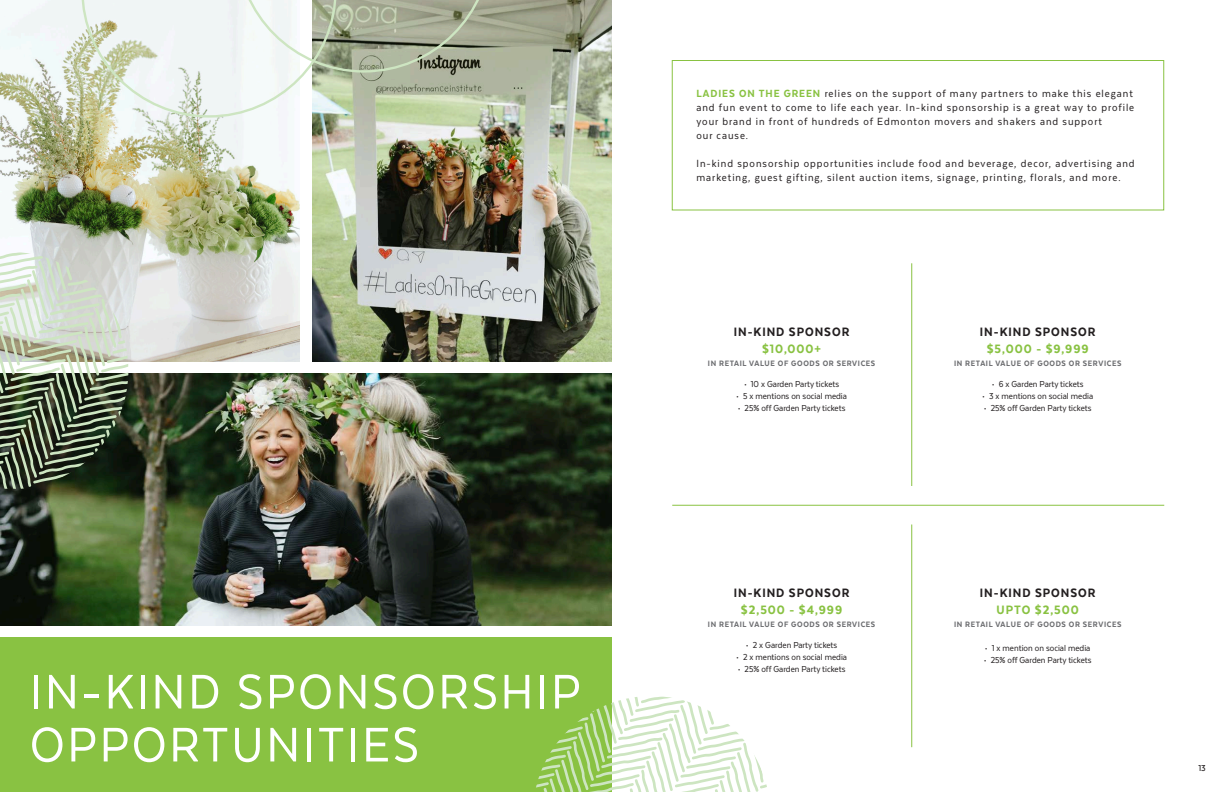
<style>
.page{position:relative;width:1224px;height:792px;background:#fff}
.page>*{position:absolute;margin:0;border:0;box-sizing:border-box;transform-origin:0 0}
.t1{font:56px "Texta Narrow";letter-spacing:.05em;color:#fff}
.t2{font:800 14px/17px "Texta Narrow";letter-spacing:.07em;color:#231f20;text-align:center}
.t3{font:12px/14px "Texta Narrow";letter-spacing:.08em;color:#231f20}
.t4{font:10px "Texta Narrow";color:#231f20}
.t5{font:500 10px "Texta Narrow";color:#231f20}
.t6{font:800 9px "Texta Narrow";letter-spacing:.07em;color:#6c6d70}
.s1{font-weight:800;color:#89c242}
.s2{color:#89c242}
</style>
<div class="page">
<img style="left:0;top:0;width:300px;height:361px">
<img style="left:312px;top:0;width:300px;height:361px">
<div style="left:0;top:638px;width:612px;height:154px;background:#89c242"></div>
<img style="left:0;top:374px;width:612px;height:251px">
<svg style="left:0;top:252px;width:143px;height:237px;background:#8f9989"></svg>
<svg style="left:536px;top:696px;width:231px;height:96px"></svg>
<svg style="left:81px;top:0;width:411px;height:118px"></svg>
<div style="left:672px;top:60px;width:492px;height:150px;border:1px solid #89c242"></div>
<hr style="left:672px;top:505px;width:492px;height:1px;background:#89c242">
<hr style="left:911px;top:263px;width:1px;height:223px;background:#89c242">
<hr style="left:911px;top:525px;width:1px;height:222px;background:#89c242">
<p class="t1" style="left:30px;top:663px;width:552px">IN-KIND SPONSORSHIP</p>
<p class="t1" style="left:30px;top:716px;width:390px">OPPORTUNITIES</p>
<p class="t3" style="left:696px;top:86px;width:439px"><span class="s1">LADIES ON THE GREEN</span> relies on the support of many partners to make this elegant and fun event to come to life each year. In-kind sponsorship is a great way to profile your brand in front of hundreds of Edmonton movers and shakers and support<br>our cause.</p>
<p class="t3" style="left:696px;top:156px;width:440px">In-kind sponsorship opportunities include food and beverage, decor, advertising and marketing, guest gifting, silent auction items, signage, printing, florals, and more.</p>
<p class="t2" style="left:734px;top:323px;width:117px">IN-KIND SPONSOR <span class="s2">$10,000+</span></p>
<p class="t6" style="left:708px;top:358px;width:169px">IN RETAIL VALUE OF GOODS OR SERVICES</p>
<p class="t4" style="left:744px;top:379px;width:97px">• 10 x Garden Party tickets</p>
<p class="t4" style="left:736px;top:391px;width:112px">• 5 x mentions on social media</p>
<p class="t4" style="left:738px;top:403px;width:109px">• 25% off Garden Party tickets</p>
<p class="t2" style="left:980px;top:323px;width:117px">IN-KIND SPONSOR <span class="s2">$5,000 - $9,999</span></p>
<p class="t6" style="left:954px;top:358px;width:169px">IN RETAIL VALUE OF GOODS OR SERVICES</p>
<p class="t4" style="left:992px;top:379px;width:93px">• 6 x Garden Party tickets</p>
<p class="t4" style="left:982px;top:391px;width:112px">• 3 x mentions on social media</p>
<p class="t4" style="left:984px;top:403px;width:109px">• 25% off Garden Party tickets</p>
<p class="t2" style="left:734px;top:584px;width:117px">IN-KIND SPONSOR <span class="s2">$2,500 - $4,999</span></p>
<p class="t6" style="left:708px;top:620px;width:169px">IN RETAIL VALUE OF GOODS OR SERVICES</p>
<p class="t4" style="left:746px;top:640px;width:93px">• 2 x Garden Party tickets</p>
<p class="t4" style="left:736px;top:652px;width:112px">• 2 x mentions on social media</p>
<p class="t4" style="left:738px;top:664px;width:109px">• 25% off Garden Party tickets</p>
<p class="t2" style="left:980px;top:584px;width:117px">IN-KIND SPONSOR<br><span class="s2">UPTO $2,500</span></p>
<p class="t6" style="left:954px;top:620px;width:169px">IN RETAIL VALUE OF GOODS OR SERVICES</p>
<p class="t4" style="left:985px;top:643px;width:107px">• 1 x mention on social media</p>
<p class="t4" style="left:984px;top:655px;width:109px">• 25% off Garden Party tickets</p>
<p class="t5" style="left:1198px;top:763px;width:9px">13</p>
</div>
